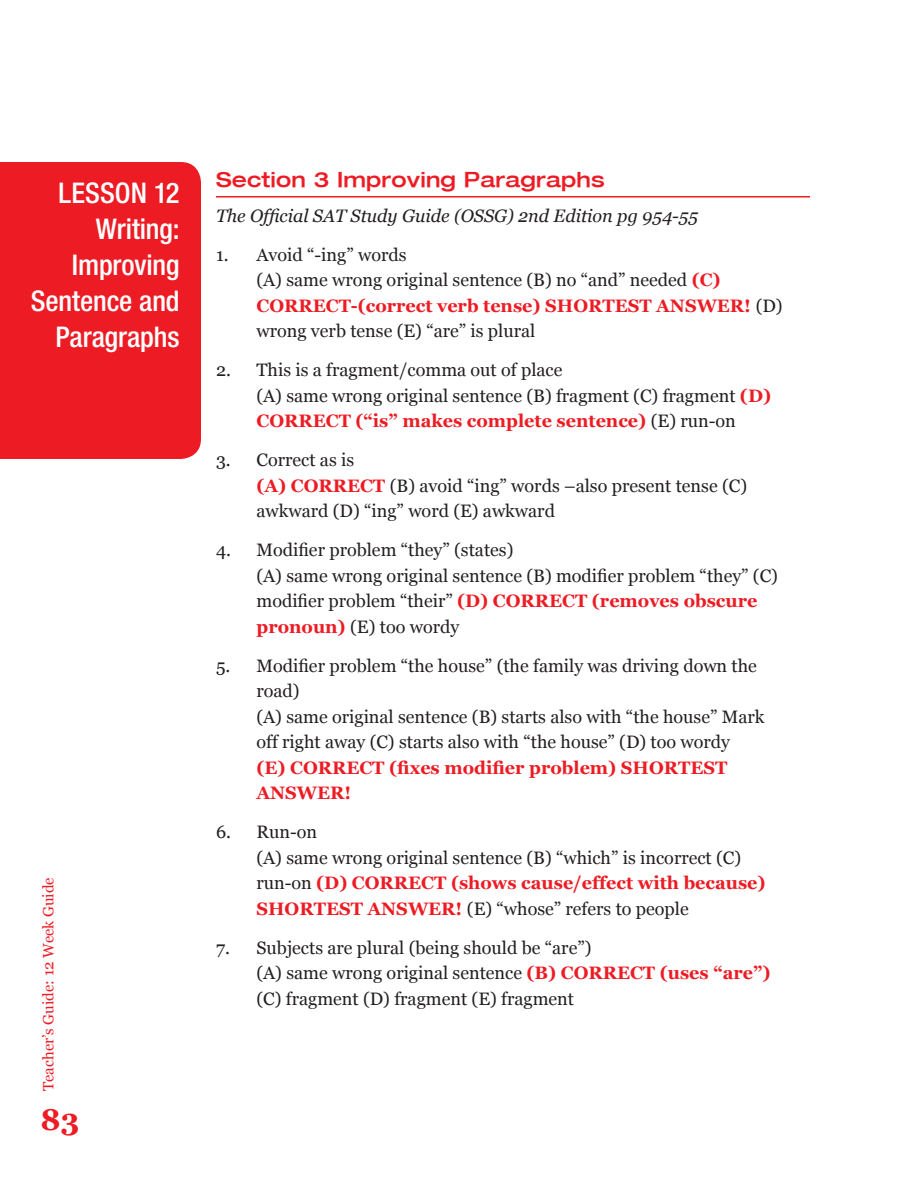
<style>
.page{position:relative;width:918px;height:1188px;background:#fff}
.page>*{position:absolute;margin:0;border:0;box-sizing:border-box;transform-origin:0 0}
.t1{font:700 30px "Georgia";color:#ed1c24}
.t2{font:500 condensed 28.5px/36px "Helvetica Neue LT Std";letter-spacing:-.005em;color:#fff;text-align:right}
.t3{font:500 expanded 21px "Helvetica Neue LT";letter-spacing:.01em;color:#ed1c24}
.t4{font:18px/25.5px "Georgia";color:#231f20}
.t5{font:italic 18px "Georgia";color:#231f20}
.t6{font:700 18px/25.5px "Georgia";color:#ed1c24}
.t7{font:15px "Georgia";color:#ed1c24}
.s1{font-weight:700;color:#ed1c24}
</style>
<div class="page">
<div style="left:0;top:162px;width:201px;height:297px;background:#ed1c24"></div>
<hr style="left:216px;top:196px;width:594px;height:2px;background:#ed1c24">
<h2 class="t2" style="left:31px;top:174px;width:150px">LESSON 12<br>Writing:<br>Improving<br>Sentence and<br>Paragraphs</h2>
<p class="t7" style="left:39px;top:1091px;width:215px;rotate:-90deg">Teacher’s Guide: 12 Week Guide</p>
<h1 class="t1" style="left:40px;top:1100px;width:41px">83</h1>
<p class="t3" style="left:216px;top:167px;width:390px">Section 3 Improving Paragraphs</p>
<p class="t5" style="left:216px;top:204px;width:483px">The Official SAT Study Guide (OSSG) 2nd Edition pg 954-55</p>
<p class="t4" style="left:256px;top:242px;width:528px;text-indent:-40px">1. Avoid “-ing” words<br>(A) same wrong original sentence (B) no “and” needed <span class="s1">(C)<br>CORRECT-(correct verb tense) SHORTEST ANSWER!</span> (D) wrong verb tense (E) “are” is plural</p>
<p class="t4" style="left:256px;top:357px;width:516px;text-indent:-40px">2. This is a fragment/comma out of place<br>(A) same wrong original sentence (B) fragment (C) fragment <span class="s1">(D)<br>CORRECT (“is” makes complete sentence)</span> (E) run-on</p>
<p class="t4" style="left:256px;top:448px;width:492px;text-indent:-40px">3. Correct as is<br><span class="s1">(A) CORRECT</span> (B) avoid “ing” words –also present tense (C) awkward (D) “ing” word (E) awkward</p>
<p class="t4" style="left:256px;top:538px;width:523px;text-indent:-40px">4. Modifier problem “they” (states)<br>(A) same wrong original sentence (B) modifier problem “they” (C) modifier problem “their” <span class="s1">(D) CORRECT (removes obscure pronoun)</span> (E) too wordy</p>
<p class="t4" style="left:256px;top:653px;width:510px;text-indent:-40px">5. Modifier problem “the house” (the family was driving down the road)<br>(A) same original sentence (B) starts also with “the house” Mark off right away (C) starts also with “the house” (D) too wordy</p>
<p class="t6" style="left:256px;top:755px;width:472px">(E) CORRECT (fixes modifier problem) SHORTEST<br>ANSWER!</p>
<p class="t4" style="left:256px;top:820px;width:511px;text-indent:-40px">6. Run-on<br>(A) same wrong original sentence (B) “which” is incorrect (C) run-on <span class="s1">(D) CORRECT (shows cause/effect with because)<br>SHORTEST ANSWER!</span> (E) “whose” refers to people</p>
<p class="t4" style="left:256px;top:935px;width:516px;text-indent:-40px">7. Subjects are plural (being should be “are”)<br>(A) same wrong original sentence <span class="s1">(B) CORRECT (uses “are”) </span>(C) fragment (D) fragment (E) fragment</p>
</div>
